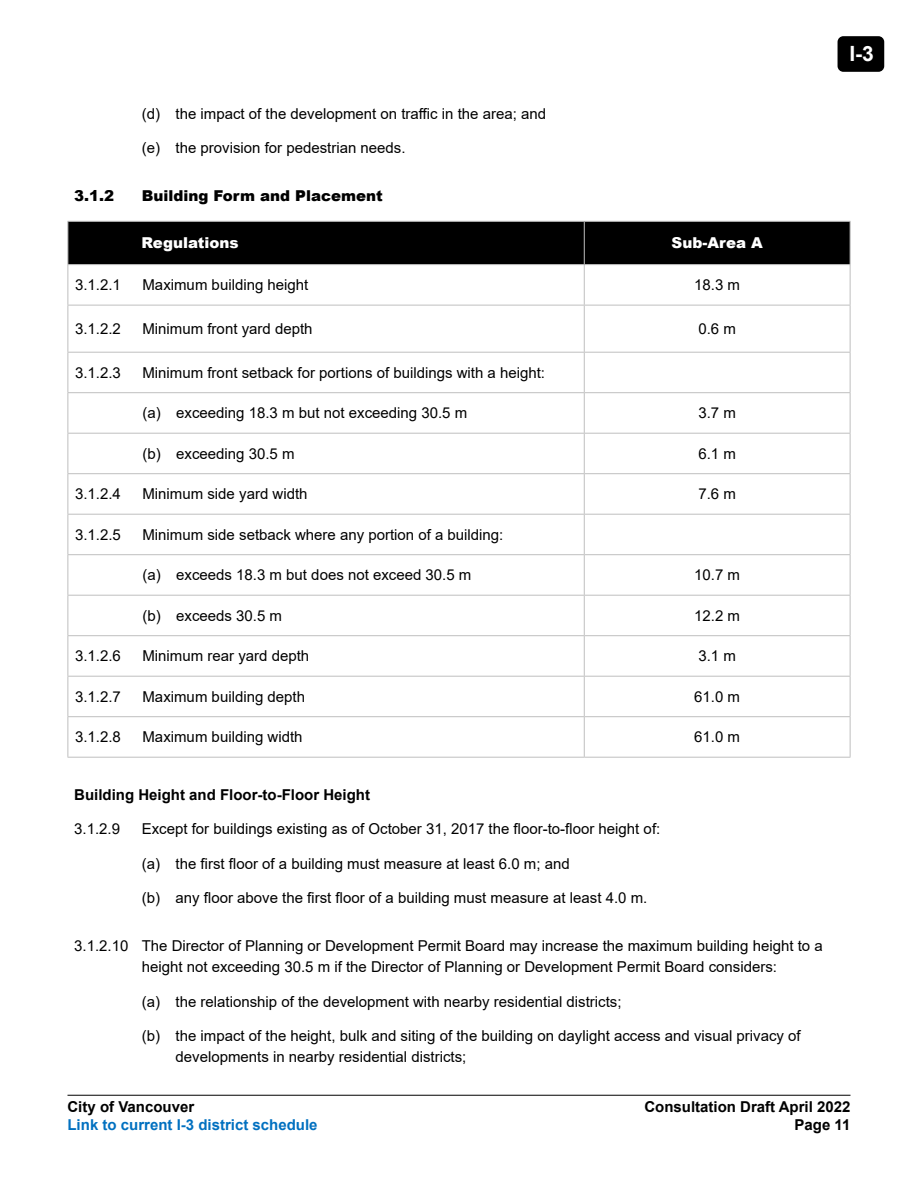
<style>
.page{position:relative;width:918px;height:1188px;background:#fff}
.page>*{position:absolute;margin:0;border:0;box-sizing:border-box;transform-origin:0 0}
.t1{font:700 21px "Arial";color:#fff}
.Body__1_1_1_1{font:15px/21px "Arial";color:#000}
.Body_Text__a{font:15px/21px "Arial";color:#000}
.Subheader__Bold{font:700 15px "Arial";color:#000}
.TableText_-_centre_a{font:15px "Arial";color:#000}
.t2{font:700 15px "Arial";color:#0070c0}
.Heading_3__1_1_1{font:900 15px "Arial";color:#000}
.Table_Header__White{font:900 15px "Arial";color:#fff}
</style>
<div class="page">
<div style="left:838px;top:36px;width:46px;height:36px;background:#000;border-radius:6px"></div>
<hr style="left:68px;top:1095px;width:782px;height:1px;background:#000">
<div style="left:69px;top:222px;width:781px;height:42px;background:#000"></div>
<hr style="left:68px;top:352px;width:516px;height:1px;background:#bfbfbf">
<hr style="left:68px;top:392px;width:516px;height:1px;background:#bfbfbf">
<hr style="left:68px;top:433px;width:516px;height:1px;background:#bfbfbf">
<hr style="left:68px;top:473px;width:516px;height:1px;background:#bfbfbf">
<hr style="left:68px;top:514px;width:516px;height:1px;background:#bfbfbf">
<hr style="left:68px;top:554px;width:516px;height:1px;background:#bfbfbf">
<hr style="left:68px;top:595px;width:516px;height:1px;background:#bfbfbf">
<hr style="left:68px;top:635px;width:516px;height:1px;background:#bfbfbf">
<hr style="left:68px;top:676px;width:516px;height:1px;background:#bfbfbf">
<hr style="left:850px;top:677px;width:1px;height:39px;background:#bfbfbf">
<hr style="left:68px;top:716px;width:516px;height:1px;background:#bfbfbf">
<hr style="left:68px;top:757px;width:516px;height:1px;background:#bfbfbf">
<hr style="left:68px;top:305px;width:516px;height:1px;background:#bfbfbf">
<hr style="left:68px;top:265px;width:1px;height:40px;background:#bfbfbf">
<hr style="left:68px;top:305px;width:1px;height:47px;background:#bfbfbf">
<hr style="left:68px;top:353px;width:1px;height:39px;background:#bfbfbf">
<hr style="left:68px;top:393px;width:1px;height:40px;background:#bfbfbf">
<hr style="left:68px;top:434px;width:1px;height:39px;background:#bfbfbf">
<hr style="left:68px;top:474px;width:1px;height:40px;background:#bfbfbf">
<hr style="left:68px;top:515px;width:1px;height:39px;background:#bfbfbf">
<hr style="left:68px;top:555px;width:1px;height:40px;background:#bfbfbf">
<hr style="left:68px;top:596px;width:1px;height:39px;background:#bfbfbf">
<hr style="left:68px;top:636px;width:1px;height:40px;background:#bfbfbf">
<hr style="left:68px;top:677px;width:1px;height:39px;background:#bfbfbf">
<hr style="left:584px;top:677px;width:1px;height:39px;background:#bfbfbf">
<hr style="left:68px;top:717px;width:1px;height:40px;background:#bfbfbf">
<hr style="left:850px;top:265px;width:1px;height:40px;background:#bfbfbf">
<hr style="left:850px;top:305px;width:1px;height:47px;background:#bfbfbf">
<hr style="left:850px;top:353px;width:1px;height:39px;background:#bfbfbf">
<hr style="left:850px;top:393px;width:1px;height:40px;background:#bfbfbf">
<hr style="left:850px;top:434px;width:1px;height:39px;background:#bfbfbf">
<hr style="left:850px;top:474px;width:1px;height:40px;background:#bfbfbf">
<hr style="left:850px;top:515px;width:1px;height:39px;background:#bfbfbf">
<hr style="left:850px;top:555px;width:1px;height:40px;background:#bfbfbf">
<hr style="left:850px;top:596px;width:1px;height:39px;background:#bfbfbf">
<hr style="left:850px;top:636px;width:1px;height:40px;background:#bfbfbf">
<hr style="left:850px;top:222px;width:1px;height:42px;background:#bfbfbf">
<hr style="left:68px;top:221px;width:516px;height:1px;background:#bfbfbf">
<hr style="left:68px;top:222px;width:1px;height:42px;background:#bfbfbf">
<hr style="left:68px;top:264px;width:516px;height:1px;background:#bfbfbf">
<hr style="left:584px;top:221px;width:266px;height:1px;background:#bfbfbf">
<hr style="left:584px;top:222px;width:1px;height:42px;background:#bfbfbf">
<hr style="left:584px;top:264px;width:266px;height:1px;background:#bfbfbf">
<hr style="left:584px;top:265px;width:1px;height:40px;background:#bfbfbf">
<hr style="left:584px;top:305px;width:266px;height:1px;background:#bfbfbf">
<hr style="left:584px;top:305px;width:1px;height:47px;background:#bfbfbf">
<hr style="left:584px;top:352px;width:266px;height:1px;background:#bfbfbf">
<hr style="left:584px;top:353px;width:1px;height:39px;background:#bfbfbf">
<hr style="left:584px;top:392px;width:266px;height:1px;background:#bfbfbf">
<hr style="left:584px;top:393px;width:1px;height:40px;background:#bfbfbf">
<hr style="left:584px;top:433px;width:266px;height:1px;background:#bfbfbf">
<hr style="left:584px;top:434px;width:1px;height:39px;background:#bfbfbf">
<hr style="left:584px;top:473px;width:266px;height:1px;background:#bfbfbf">
<hr style="left:584px;top:474px;width:1px;height:40px;background:#bfbfbf">
<hr style="left:584px;top:514px;width:266px;height:1px;background:#bfbfbf">
<hr style="left:584px;top:515px;width:1px;height:39px;background:#bfbfbf">
<hr style="left:584px;top:554px;width:266px;height:1px;background:#bfbfbf">
<hr style="left:584px;top:555px;width:1px;height:40px;background:#bfbfbf">
<hr style="left:584px;top:595px;width:266px;height:1px;background:#bfbfbf">
<hr style="left:584px;top:596px;width:1px;height:39px;background:#bfbfbf">
<hr style="left:584px;top:635px;width:266px;height:1px;background:#bfbfbf">
<hr style="left:584px;top:636px;width:1px;height:40px;background:#bfbfbf">
<hr style="left:584px;top:676px;width:266px;height:1px;background:#bfbfbf">
<hr style="left:584px;top:716px;width:266px;height:1px;background:#bfbfbf">
<hr style="left:584px;top:717px;width:1px;height:40px;background:#bfbfbf">
<hr style="left:850px;top:717px;width:1px;height:40px;background:#bfbfbf">
<hr style="left:584px;top:757px;width:266px;height:1px;background:#bfbfbf">
<p class="Body_Text__a" style="left:142px;top:103px;width:406px">(d) the impact of the development on traffic in the area; and</p>
<p class="Body_Text__a" style="left:142px;top:138px;width:265px">(e) the provision for pedestrian needs.</p>
<h3 class="Heading_3__1_1_1" style="left:74px;top:185px;width:42px">3.1.2</h3>
<h3 class="Heading_3__1_1_1" style="left:142px;top:185px;width:243px">Building Form and Placement</h3>
<p class="Table_Header__White" style="left:141px;top:232px;width:99px">Regulations</p>
<p class="Table_Header__White" style="left:672px;top:232px;width:93px">Sub-Area A</p>
<p class="Body__1_1_1_1" style="left:75px;top:274px;width:47px">3.1.2.1</p>
<p class="Body__1_1_1_1" style="left:142px;top:274px;width:167px">Maximum building height</p>
<p class="TableText_-_centre_a" style="left:694px;top:275px;width:47px">18.3 m</p>
<p class="Body__1_1_1_1" style="left:75px;top:318px;width:47px">3.1.2.2</p>
<p class="Body__1_1_1_1" style="left:142px;top:318px;width:172px">Minimum front yard depth</p>
<p class="TableText_-_centre_a" style="left:698px;top:319px;width:39px">0.6 m</p>
<p class="Body__1_1_1_1" style="left:75px;top:362px;width:47px">3.1.2.3</p>
<p class="Body__1_1_1_1" style="left:142px;top:362px;width:404px">Minimum front setback for portions of buildings with a height:</p>
<p class="Body_Text__a" style="left:142px;top:403px;width:326px">(a) exceeding 18.3 m but not exceeding 30.5 m</p>
<p class="TableText_-_centre_a" style="left:698px;top:403px;width:39px">3.7 m</p>
<p class="Body_Text__a" style="left:142px;top:443px;width:154px">(b) exceeding 30.5 m</p>
<p class="TableText_-_centre_a" style="left:698px;top:443px;width:39px">6.1 m</p>
<p class="Body__1_1_1_1" style="left:75px;top:484px;width:47px">3.1.2.4</p>
<p class="Body__1_1_1_1" style="left:142px;top:484px;width:167px">Minimum side yard width</p>
<p class="TableText_-_centre_a" style="left:698px;top:484px;width:39px">7.6 m</p>
<p class="Body__1_1_1_1" style="left:75px;top:524px;width:47px">3.1.2.5</p>
<p class="Body__1_1_1_1" style="left:142px;top:524px;width:362px">Minimum side setback where any portion of a building:</p>
<p class="Body_Text__a" style="left:142px;top:565px;width:330px">(a) exceeds 18.3 m but does not exceed 30.5 m</p>
<p class="TableText_-_centre_a" style="left:694px;top:565px;width:47px">10.7 m</p>
<p class="Body_Text__a" style="left:142px;top:605px;width:141px">(b) exceeds 30.5 m</p>
<p class="TableText_-_centre_a" style="left:694px;top:605px;width:47px">12.2 m</p>
<p class="Body__1_1_1_1" style="left:75px;top:646px;width:47px">3.1.2.6</p>
<p class="Body__1_1_1_1" style="left:142px;top:646px;width:168px">Minimum rear yard depth</p>
<p class="TableText_-_centre_a" style="left:698px;top:646px;width:39px">3.1 m</p>
<p class="Body__1_1_1_1" style="left:75px;top:686px;width:47px">3.1.2.7</p>
<p class="Body__1_1_1_1" style="left:142px;top:686px;width:164px">Maximum building depth</p>
<p class="TableText_-_centre_a" style="left:694px;top:686px;width:47px">61.0 m</p>
<p class="Body__1_1_1_1" style="left:75px;top:727px;width:47px">3.1.2.8</p>
<p class="Body__1_1_1_1" style="left:142px;top:727px;width:162px">Maximum building width</p>
<p class="TableText_-_centre_a" style="left:694px;top:727px;width:47px">61.0 m</p>
<p class="Subheader__Bold" style="left:74px;top:784px;width:297px">Building Height and Floor-to-Floor Height</p>
<p class="Body__1_1_1_1" style="left:74px;top:818px;width:47px">3.1.2.9</p>
<p class="Body__1_1_1_1" style="left:142px;top:818px;width:520px">Except for buildings existing as of October 31, 2017 the floor-to-floor height of:</p>
<p class="Body_Text__a" style="left:142px;top:853px;width:430px">(a) the first floor of a building must measure at least 6.0 m; and</p>
<p class="Body_Text__a" style="left:142px;top:887px;width:507px">(b) any floor above the first floor of a building must measure at least 4.0 m.</p>
<p class="Body__1_1_1_1" style="left:142px;top:935px;width:683px;text-indent:-68px">3.1.2.10 The Director of Planning or Development Permit Board may increase the maximum building height to a height not exceeding 30.5 m if the Director of Planning or Development Permit Board considers:</p>
<p class="Body_Text__a" style="left:142px;top:991px;width:481px">(a) the relationship of the development with nearby residential districts;</p>
<p class="Body_Text__a" style="left:176px;top:1025px;width:627px;text-indent:-34px">(b) the impact of the height, bulk and siting of the building on daylight access and visual privacy of developments in nearby residential districts;</p>
<h1 class="t1" style="left:849px;top:39px;width:26px">I-3</h1>
<p class="Subheader__Bold" style="left:68px;top:1096px;width:128px">City of Vancouver</p>
<p class="Subheader__Bold" style="left:644px;top:1096px;width:208px">Consultation Draft April 2022</p>
<p class="t2" style="left:68px;top:1114px;width:252px">Link to current I-3 district schedule</p>
<p class="Subheader__Bold" style="left:795px;top:1114px;width:57px">Page 11</p>
</div>
